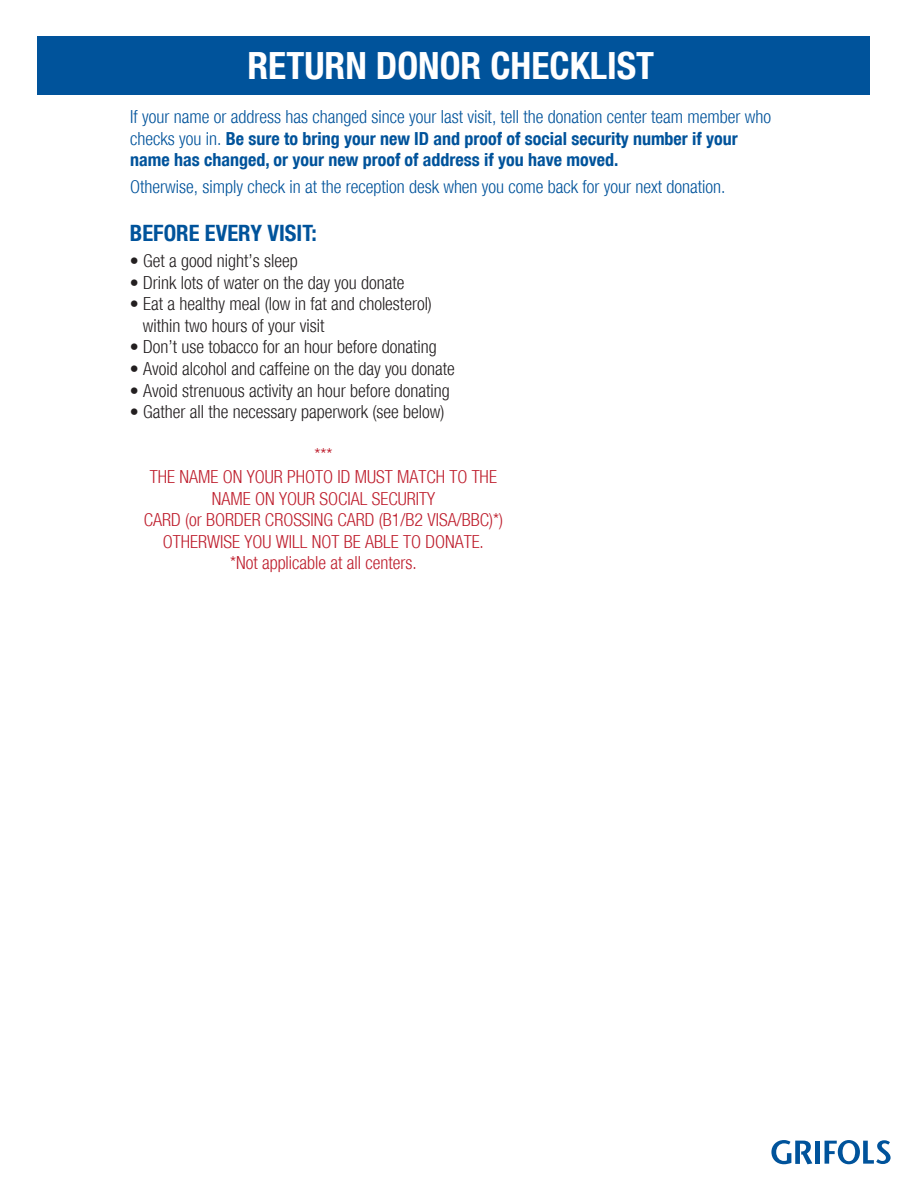
<style>
.page{position:relative;width:918px;height:1188px;background:#fff}
.page>*{position:absolute;margin:0;border:0;box-sizing:border-box;transform-origin:0 0}
.t1{font:700 condensed 37.5px "Helvetica Neue Condensed";color:#fff}
.t2{font:700 condensed 22.5px "Helvetica Neue Condensed";color:#00539b}
.t3{font:300 condensed 18px/21.6px "Helvetica Neue";color:#231f20}
.t4{font:300 condensed 18px/21.6px "Helvetica Neue";color:#be1e2d;text-align:center}
.t5{font:300 condensed 18px "Helvetica Neue";color:#00539b}
.t6{font:700 condensed 18px/21.6px "Helvetica Neue Condensed";color:#00539b}
.s1{font-family:"Helvetica Neue";font-weight:300}
</style>
<div class="page">
<div style="left:37px;top:36px;width:833px;height:58px;background:#00539b"></div>
<svg style="left:771px;top:1140px;width:41px;height:24px"></svg>
<div style="left:815px;top:1141px;width:5px;height:23px;background:#00539b"></div>
<svg style="left:825px;top:1140px;width:66px;height:24px"></svg>
<h1 class="t1" style="left:247px;top:43px;width:408px">RETURN DONOR CHECKLIST</h1>
<p class="t5" style="left:130px;top:109px;width:642px">If your name or address has changed since your last visit, tell the donation center team member who</p>
<p class="t6" style="left:130px;top:127px;width:609px"><span class="s1">checks you in.</span> Be sure to bring your new ID and proof of social security number if your name has changed, or your new proof of address if you have moved.</p>
<p class="t5" style="left:130px;top:179px;width:597px">Otherwise, simply check in at the reception desk when you come back for your next donation.</p>
<p class="t2" style="left:130px;top:220px;width:189px">BEFORE EVERY VISIT:</p>
<p class="t3" style="left:130px;top:251px;width:169px">• Get a good night’s sleep</p>
<p class="t3" style="left:130px;top:273px;width:276px">• Drink lots of water on the day you donate</p>
<p class="t3" style="left:143px;top:294px;width:291px;text-indent:-13px">• Eat a healthy meal (low in fat and cholesterol) within two hours of your visit</p>
<p class="t3" style="left:130px;top:337px;width:308px">• Don’t use tobacco for an hour before donating</p>
<p class="t3" style="left:130px;top:359px;width:327px">• Avoid alcohol and caffeine on the day you donate</p>
<p class="t3" style="left:130px;top:381px;width:321px">• Avoid strenuous activity an hour before donating</p>
<p class="t3" style="left:130px;top:402px;width:316px">• Gather all the necessary paperwork (see below)</p>
<p class="t4" style="left:144px;top:445px;width:361px">***<br>THE NAME ON YOUR PHOTO ID MUST MATCH TO THE<br>NAME ON YOUR SOCIAL SECURITY<br>CARD (or BORDER CROSSING CARD (B1/B2 VISA/BBC)*)<br>OTHERWISE YOU WILL NOT BE ABLE TO DONATE.<br>*Not applicable at all centers.</p>
</div>
